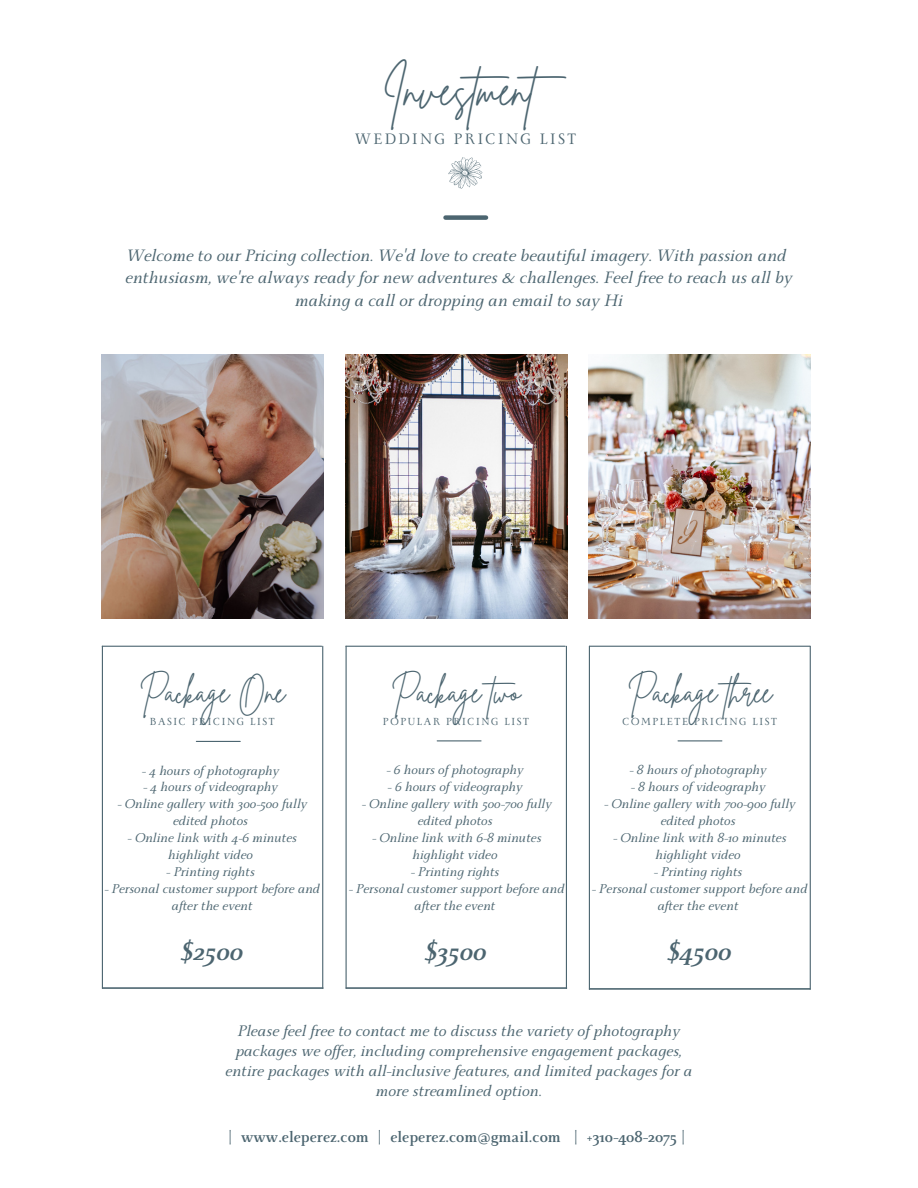
<style>
.page{position:relative;width:918px;height:1188px;background:#fff}
.page>*{position:absolute;margin:0;border:0;box-sizing:border-box;transform-origin:0 0}
.t1{font:43.95px "Brittany Signature";color:#4c6570}
.t2{font:29.85px "Brittany Signature";color:#4c6570}
.t3{font:italic 700 28.2px "Monterchi Serif";color:#4c6570}
.t4{font:italic 18.3px/22.2px "Monterchi Serif";color:#4c6570;text-align:center}
.t5{font:italic 16.95px/20.1px "Monterchi Serif";color:#4c6570;text-align:center}
.t6{font:700 16.95px "Monterchi Serif";color:#4c6570}
.t7{font:16.8px "Monterchi Serif";letter-spacing:.145em;color:#4c6570}
.t8{font:italic 14.1px/17px "Monterchi Serif";color:#4c6570;text-align:center}
.t9{font:11.4px "Monterchi Serif";letter-spacing:.145em;color:#4c6570}
</style>
<div class="page">
<div style="left:446px;top:215px;width:40px;height:5px;background:#4c6570"></div>
<svg style="left:449px;top:157px;width:33px;height:32px"></svg>
<hr style="left:102px;top:646px;width:1px;height:342px;background:#4c6570">
<hr style="left:102px;top:988px;width:221px;height:1px;background:#4c6570">
<hr style="left:322px;top:646px;width:1px;height:342px;background:#4c6570">
<hr style="left:346px;top:646px;width:1px;height:342px;background:#4c6570">
<hr style="left:346px;top:988px;width:221px;height:1px;background:#4c6570">
<hr style="left:566px;top:646px;width:1px;height:342px;background:#4c6570">
<hr style="left:589px;top:646px;width:221px;height:1px;background:#4c6570">
<hr style="left:346px;top:646px;width:219px;height:1px;background:#4c6570">
<hr style="left:102px;top:646px;width:220px;height:1px;background:#4c6570">
<hr style="left:589px;top:646px;width:1px;height:343px;background:#4c6570">
<hr style="left:589px;top:988px;width:221px;height:1px;background:#4c6570">
<hr style="left:810px;top:646px;width:1px;height:343px;background:#4c6570">
<img style="left:346px;top:354px;width:221px;height:265px">
<img style="left:102px;top:354px;width:222px;height:265px">
<img style="left:589px;top:354px;width:222px;height:265px">
<hr style="left:678px;top:740px;width:44px;height:1px;background:#4c6570">
<hr style="left:437px;top:740px;width:44px;height:1px;background:#4c6570">
<hr style="left:196px;top:741px;width:44px;height:1px;background:#4c6570">
<p class="t1" style="left:383px;top:61px;width:197px">Investment</p>
<p class="t7" style="left:355px;top:131px;width:222px">WEDDING PRICING LIST</p>
<p class="t4" style="left:127px;top:247px;width:661px">Welcome to our Pricing collection. We'd love to create beautiful imagery. With passion and</p>
<p class="t4" style="left:126px;top:270px;width:668px">enthusiasm, we're always ready for new adventures &amp; challenges. Feel free to reach us all by making a call or dropping an email to say Hi</p>
<p class="t2" style="left:140px;top:673px;width:147px">Package One</p>
<p class="t2" style="left:391px;top:672px;width:134px">Package two</p>
<p class="t2" style="left:627px;top:672px;width:146px">Package three</p>
<p class="t9" style="left:150px;top:716px;width:126px">BASIC PRICING LIST</p>
<p class="t9" style="left:383px;top:716px;width:148px">POPULAR PRICING LIST</p>
<p class="t9" style="left:623px;top:716px;width:156px">COMPLETE PRICING LIST</p>
<p class="t8" style="left:142px;top:764px;width:139px">- 4 hours of photography</p>
<p class="t8" style="left:143px;top:781px;width:136px">- 4 hours of videography</p>
<p class="t8" style="left:117px;top:798px;width:191px">- Online gallery with 300-500 fully edited photos</p>
<p class="t8" style="left:128px;top:832px;width:171px">- Online link with 4-6 minutes highlight video</p>
<p class="t8" style="left:166px;top:866px;width:90px">- Printing rights</p>
<p class="t8" style="left:104px;top:882px;width:217px">- Personal customer support before and after the event</p>
<p class="t8" style="left:386px;top:764px;width:139px">- 6 hours of photography</p>
<p class="t8" style="left:388px;top:780px;width:136px">- 6 hours of videography</p>
<p class="t8" style="left:362px;top:797px;width:192px">- Online gallery with 500-700 fully edited photos</p>
<p class="t8" style="left:372px;top:831px;width:171px">- Online link with 6-8 minutes highlight video</p>
<p class="t8" style="left:411px;top:865px;width:90px">- Printing rights</p>
<p class="t8" style="left:349px;top:882px;width:217px">- Personal customer support before and after the event</p>
<p class="t8" style="left:629px;top:764px;width:139px">- 8 hours of photography</p>
<p class="t8" style="left:631px;top:780px;width:136px">- 8 hours of videography</p>
<p class="t8" style="left:604px;top:797px;width:193px">- Online gallery with 700-900 fully edited photos</p>
<p class="t8" style="left:613px;top:831px;width:175px">- Online link with 8-10 minutes highlight video</p>
<p class="t8" style="left:654px;top:865px;width:90px">- Printing rights</p>
<p class="t8" style="left:592px;top:882px;width:217px">- Personal customer support before and after the event</p>
<p class="t3" style="left:181px;top:938px;width:64px">$2500</p>
<p class="t3" style="left:425px;top:937px;width:63px">$3500</p>
<p class="t3" style="left:668px;top:937px;width:65px">$4500</p>
<p class="t5" style="left:225px;top:1023px;width:469px">Please feel free to contact me to discuss the variety of photography packages we of er, including comprehensive engagement packages, entire packages with all-inclusive features, and limited packages for a more streamlined option.</p>
<p class="t6" style="left:229px;top:1128px;width:458px">| www.eleperez.com | eleperez.com@gmail.com | +310-408-2075 |</p>
</div>
